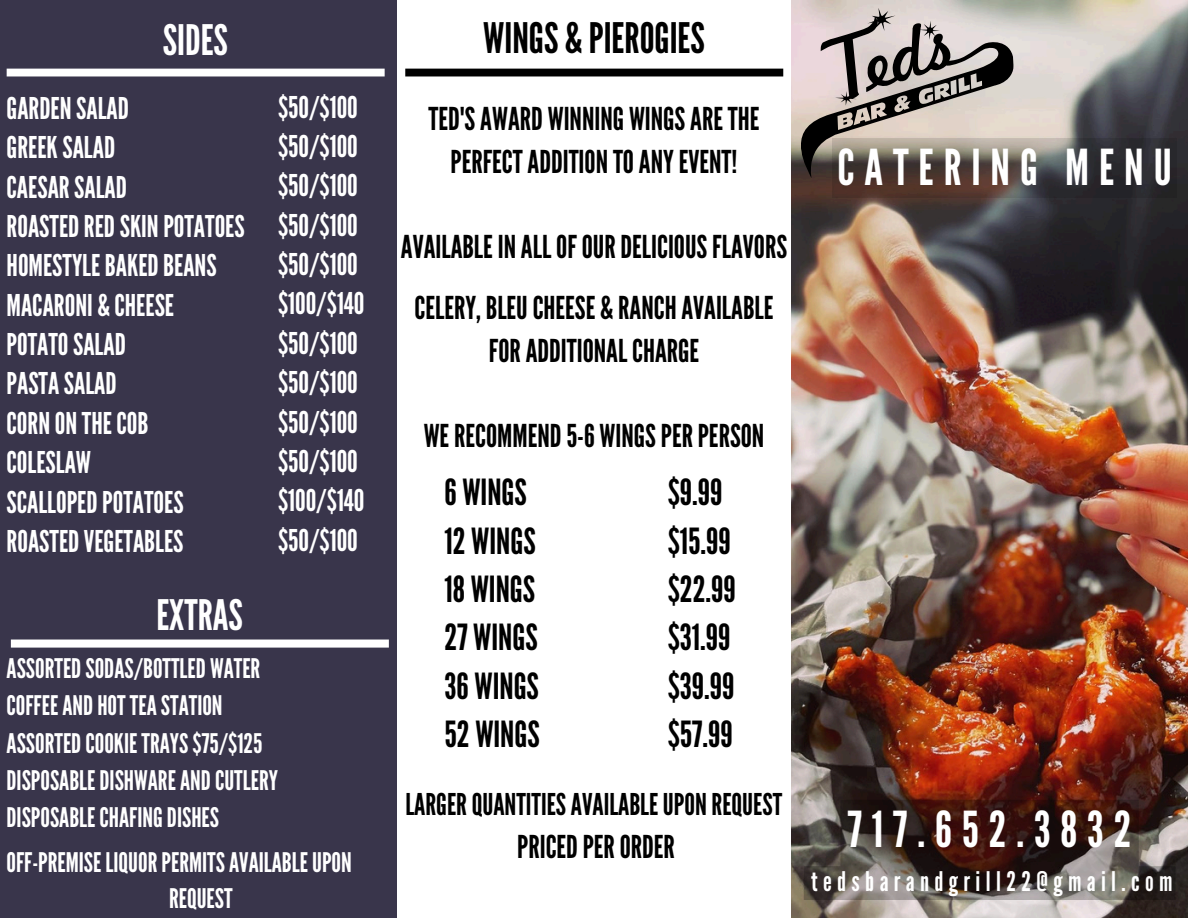
<style>
.page{position:relative;width:1188px;height:918px;background:#fff}
.page>*{position:absolute;margin:0;border:0;box-sizing:border-box;transform-origin:0 0}
.t1{font:49.5px "League Gothic";letter-spacing:.2em;color:#fff}
.t2{font:42px "League Gothic";color:#000}
.t3{font:42px "League Gothic";color:#fff}
.t4{font:36px/48.3px "League Gothic";color:#000}
.t5{font:31.5px/42.8px "League Gothic";color:#000;text-align:center}
.t6{font:30px/39.3px "League Gothic";color:#fff}
.t7{font:30px "League Gothic";color:#000}
.t8{font:27px "League Gothic";color:#fff}
.t9{font:27px "League Gothic";letter-spacing:.2em;color:#fff}
</style>
<div class="page">
<div style="left:0;top:0;width:397px;height:918px;background:#39354b"></div>
<img style="left:791px;top:0;width:397px;height:918px">
<div style="left:7px;top:69px;width:378px;height:7px;background:#fff"></div>
<svg style="left:11px;top:640px;width:378px;height:8px;background:#f4f4f5"></svg>
<div style="left:405px;top:69px;width:378px;height:7px;background:#000"></div>
<svg style="left:804px;top:800px;width:372px;height:100px;background:#4d3c37"></svg>
<div style="left:833px;top:139px;width:344px;height:59px;background:#000;opacity:.11"></div>
<svg style="left:798px;top:4px;width:219px;height:174px;background:#9f9690"></svg>
<h5 class="t3" style="left:163px;top:16px;width:67px">SIDES</h5>
<h5 class="t6" style="left:7px;top:89px;width:240px">GARDENSALAD<br>GREEKSALAD<br>CAESARSALAD<br>ROASTEDREDSKINPOTATOES<br>HOMESTYLEBAKEDBEANS<br>MACARONI &amp; CHEESE<br>POTATOSALAD<br>PASTASALAD<br>CORNONTHECOB<br>COLESLAW<br>SCALLOPEDPOTATOES<br>ROASTEDVEGETABLES</h5>
<h5 class="t6" style="left:278px;top:88px;width:88px">$50/$100 $50/$100 $50/$100 $50/$100 $50/$100 $100/$140 $50/$100 $50/$100 $50/$100 $50/$100 $100/$140 $50/$100</h5>
<h6 class="t3" style="left:156px;top:591px;width:88px">EXTRAS</h6>
<p class="t8" style="left:7px;top:653px;width:255px">ASSORTEDSODAS/BOTTLED WATER</p>
<p class="t8" style="left:7px;top:690px;width:218px">COFFEEANDHOTTEASTATION</p>
<p class="t8" style="left:7px;top:727px;width:257px">ASSORTEDCOOKIETRAYS$75/$125</p>
<h2 class="t8" style="left:7px;top:764px;width:273px">DISPOSABLEDISHWAREANDCUTLERY</h2>
<p class="t8" style="left:7px;top:802px;width:214px">DISPOSABLECHAFINGDISHES</p>
<h5 class="t8" style="left:7px;top:847px;width:347px">OFF-PREMISE LIQUORPERMITSAVAILABLEUPON</h5>
<h5 class="t8" style="left:169px;top:883px;width:65px">REQUEST</h5>
<h2 class="t2" style="left:483px;top:14px;width:223px">WINGS &amp; PIEROGIES</h2>
<p class="t5" style="left:429px;top:98px;width:332px">TED'SAWARD WINNING WINGSARETHE<br>PERFECTADDITIONTOANYEVENT!</p>
<p class="t5" style="left:401px;top:226px;width:388px">AVAILABLE INALLOFOURDELICIOUSFLAVORS</p>
<p class="t5" style="left:415px;top:287px;width:360px">CELERY,BLEUCHEESE &amp; RANCHAVAILABLE<br>FORADDITIONALCHARGE</p>
<p class="t5" style="left:424px;top:415px;width:342px">WERECOMMEND5-6 WINGSPERPERSON</p>
<h2 class="t4" style="left:445px;top:469px;width:97px">6 WINGS<br>12 WINGS<br>18 WINGS<br>27 WINGS<br>36 WINGS<br>52 WINGS</h2>
<p class="t4" style="left:668px;top:469px;width:70px">$9.99 $15.99 $22.99 $31.99 $39.99 $57.99</p>
<p class="t7" style="left:405px;top:787px;width:378px">LARGERQUANTITIESAVAILABLEUPONREQUEST</p>
<p class="t5" style="left:517px;top:826px;width:159px">PRICEDPERORDER</p>
<h5 class="t1" style="left:838px;top:138px;width:336px">CATERING MENU</h5>
<h3 class="t1" style="left:848px;top:801px;width:285px">717.652.3832</h3>
<h4 class="t9" style="left:811px;top:866px;width:363px">tedsbarandgrill22@gmail.com</h4>
</div>
